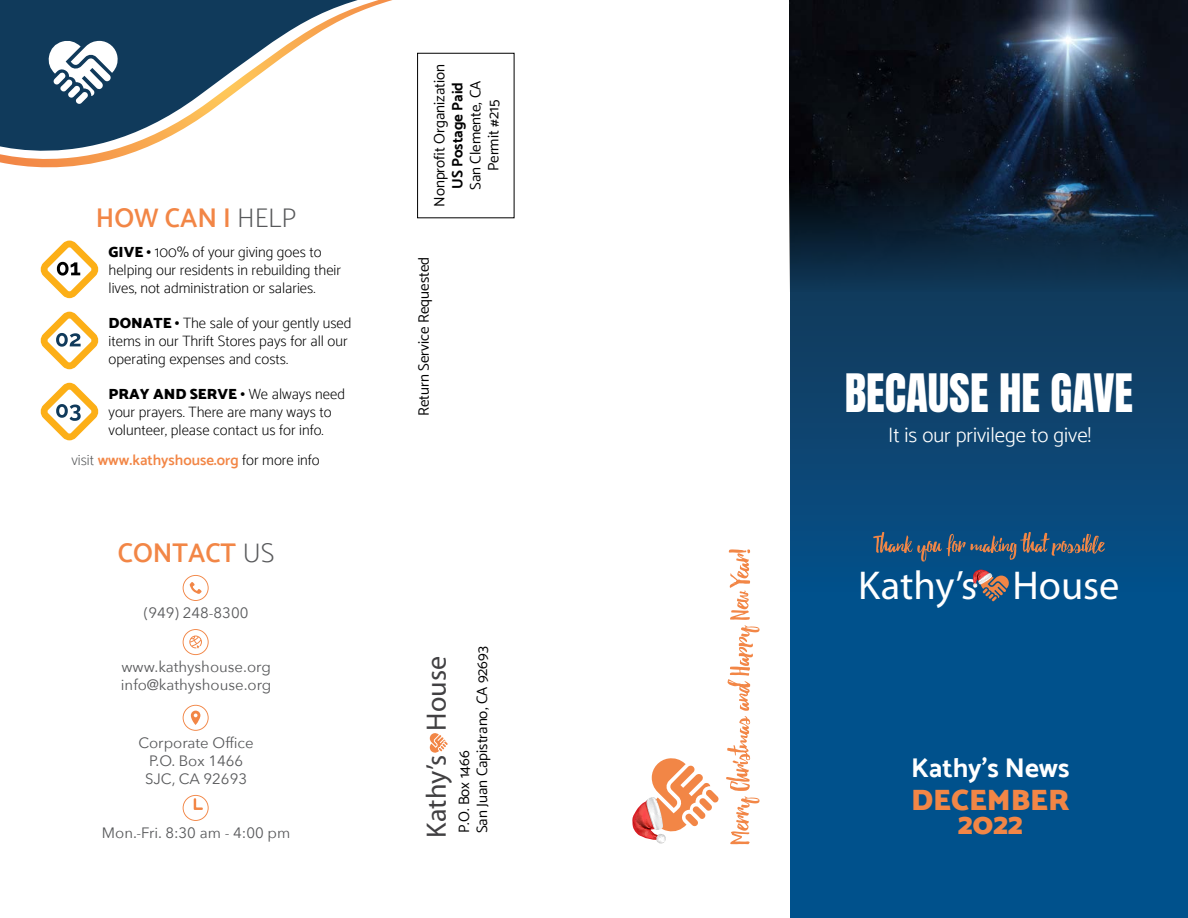
<style>
.page{position:relative;width:1188px;height:918px;background:#fff}
.page>*{position:absolute;margin:0;border:0;box-sizing:border-box;transform-origin:0 0}
.t1{font:45px "Anton";color:#fff}
.t2{font:40.35px "Myriad Pro";color:#fff}
.t3{font:900 30px/24px "Catamaran";color:#f28646;text-align:center}
.t4{font:28.05px "Myriad Pro";color:#414042}
.t5{font:600 27px "Catamaran";color:#f28646}
.t6{font:700 27px "Catamaran";color:#fff}
.t7{font:300 21px "Catamaran";color:#fff}
.t8{font:200 15px/18px "Catamaran";color:#000}
.t9{font:15px/18px "Avenir Next";color:#58595b}
.t10{font:15px/18px "Catamaran";color:#000}
.t11{font:600 15px "Catamaran";color:#f28646}
.t12{font:700 15px "Catamaran";color:#000}
.s1{font-weight:200;color:#58595b}
.s2{font-weight:900}
.s3{font-weight:200;color:#000}
</style>
<div class="page">
<svg style="left:790px;top:291px;width:398px;height:627px;background:#054b7f"></svg>
<svg style="left:0;top:52px;width:435px;height:115px"></svg>
<svg style="left:0;top:0;width:414px;height:158px"></svg>
<svg style="left:48px;top:40px;width:70px;height:64px"></svg>
<svg style="left:40px;top:241px;width:59px;height:57px"></svg>
<svg style="left:40px;top:312px;width:59px;height:57px"></svg>
<svg style="left:40px;top:383px;width:59px;height:57px"></svg>
<img style="left:789px;top:0;width:399px;height:291px">
<div style="left:417px;top:53px;width:97px;height:165px;border:1px solid #000"></div>
<svg style="left:726px;top:549px;width:34px;height:295px"></svg>
<svg style="left:429px;top:733px;width:19px;height:20px"></svg>
<svg style="left:873px;top:532px;width:232px;height:30px;background:#325777"></svg>
<svg style="left:183px;top:575px;width:26px;height:26px"></svg>
<div style="left:184px;top:576px;width:24px;height:24px;background:#fff;border-radius:50%"></div>
<svg style="left:190px;top:582px;width:12px;height:12px"></svg>
<svg style="left:183px;top:629px;width:26px;height:26px"></svg>
<div style="left:184px;top:630px;width:24px;height:24px;background:#fff;border-radius:50%"></div>
<svg style="left:189px;top:636px;width:13px;height:13px"></svg>
<svg style="left:183px;top:705px;width:26px;height:26px"></svg>
<div style="left:184px;top:706px;width:24px;height:24px;background:#fff;border-radius:50%"></div>
<svg style="left:191px;top:711px;width:9px;height:14px"></svg>
<svg style="left:183px;top:795px;width:26px;height:26px"></svg>
<div style="left:184px;top:796px;width:24px;height:24px;background:#fff;border-radius:50%"></div>
<svg style="left:193px;top:798px;width:11px;height:12px"></svg>
<svg style="left:973px;top:569px;width:36px;height:32px"></svg>
<svg style="left:632px;top:758px;width:87px;height:86px"></svg>
<p class="t5" style="left:96px;top:202px;width:202px">HOW CAN I <span class="s1">HELP</span></p>
<p class="t8" style="left:109px;top:243px;width:234px"><span class="s2">GIVE •</span> 100% of your giving goes to helping our residents in rebuilding their lives, not administration or salaries.</p>
<p class="t8" style="left:109px;top:314px;width:244px"><span class="s2">DONATE •</span> The sale of your gently used items in our Thrift Stores pays for all our operating expenses and costs.</p>
<p class="t8" style="left:109px;top:385px;width:238px"><span class="s2">PRAY AND SERVE •</span> We always need your prayers. There are many ways to volunteer, please contact us for info.</p>
<p class="t11" style="left:71px;top:451px;width:250px"><span class="s1">visit</span> www.kathyshouse.org <span class="s3">for more info</span></p>
<p class="t5" style="left:118px;top:537px;width:158px">CONTACT <span class="s1">US</span></p>
<p class="t9" style="left:144px;top:603px;width:106px">(949) 248-8300</p>
<p class="t9" style="left:121px;top:657px;width:151px">www.kathyshouse.org</p>
<p class="t9" style="left:121px;top:675px;width:152px">info@kathyshouse.org</p>
<p class="t9" style="left:139px;top:733px;width:117px">Corporate Office</p>
<p class="t9" style="left:145px;top:751px;width:103px">P.O. Box 1466<br>SJC, CA 92693</p>
<p class="t9" style="left:102px;top:823px;width:190px">Mon.-Fri. 8:30 am - 4:00 pm</p>
<p class="t10" style="left:430px;top:207px;width:144px;rotate:-90deg">Nonprofit Organization</p>
<p class="t12" style="left:449px;top:189px;width:109px;rotate:-90deg">US Postage Paid</p>
<p class="t10" style="left:466px;top:190px;width:111px;rotate:-90deg">San Clemente, CA</p>
<p class="t10" style="left:484px;top:171px;width:73px;rotate:-90deg">Permit #215</p>
<p class="t10" style="left:415px;top:416px;width:161px;rotate:-90deg">Return Service Requested</p>
<p class="t10" style="left:455px;top:833px;width:189px;rotate:-90deg">P.O. Box 1466<br>San Juan Capistrano, CA 92693</p>
<p class="t4" style="left:419px;top:731px;width:76px;rotate:-90deg">House</p>
<p class="t4" style="left:419px;top:838px;width:84px;rotate:-90deg">Kathy’s</p>
<p class="t1" style="left:845px;top:371px;width:290px">BECAUSE HE GAVE</p>
<p class="t7" style="left:888px;top:423px;width:205px">It is our privilege to give!</p>
<p class="t2" style="left:858px;top:560px;width:263px">Kathy’s House</p>
<p class="t6" style="left:911px;top:752px;width:160px">Kathy’s News</p>
<p class="t3" style="left:911px;top:787px;width:160px">DECEMBER<br>2022</p>
</div>
